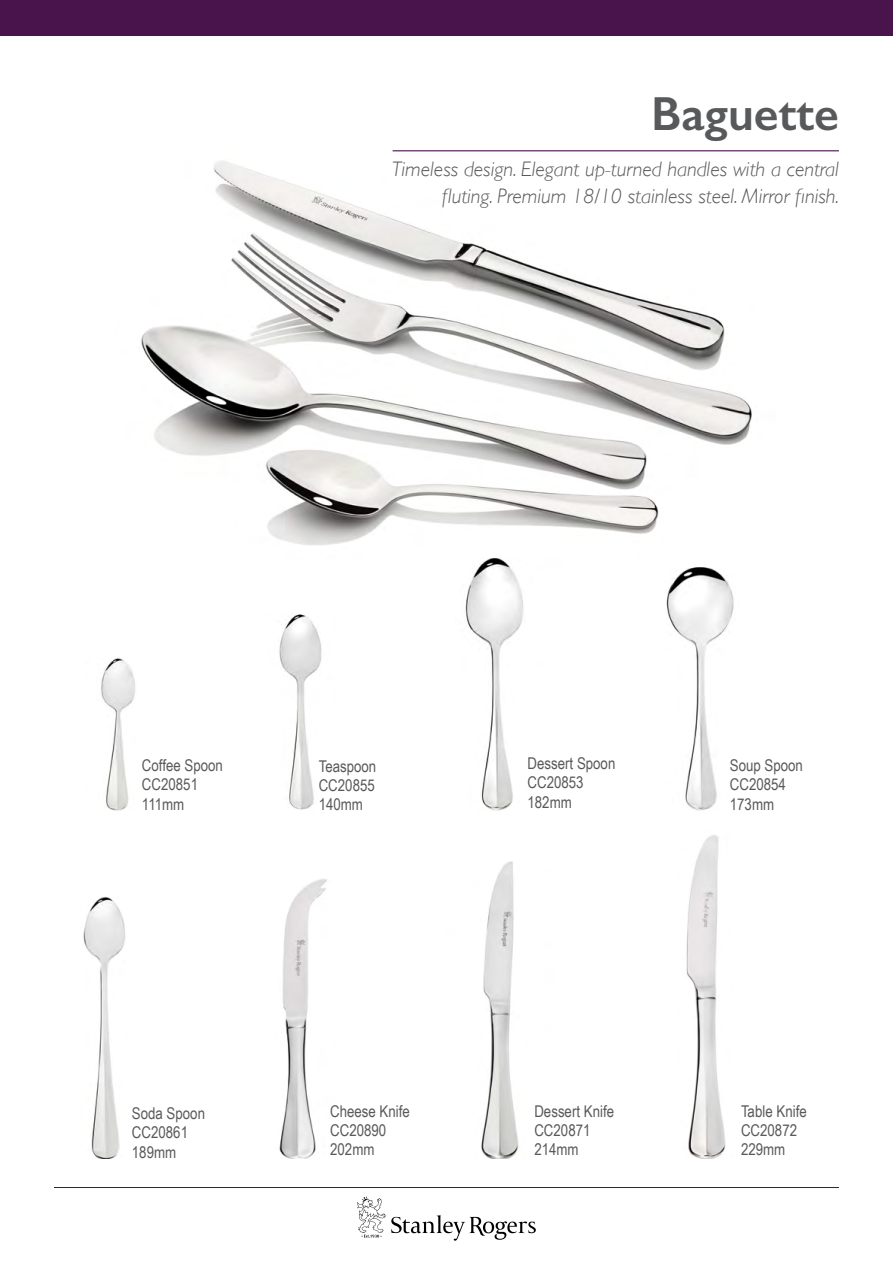
<style>
.page{position:relative;width:893px;height:1263px;background:#fff}
.page>*{position:absolute;margin:0;border:0;box-sizing:border-box;transform-origin:0 0}
.t1{font:600 48px "Gill Sans";color:#58595b}
.t2{font:italic 300 21px/27px "Gill Sans";color:#58595b;text-align:right}
.t3{font:16.2px/18.9px "Arial Narrow";color:#58595b}
</style>
<div class="page">
<img style="left:279px;top:879px;width:48px;height:280px">
<img style="left:83px;top:897px;width:42px;height:262px">
<img style="left:481px;top:861px;width:38px;height:298px">
<img style="left:686px;top:835px;width:40px;height:324px">
<img style="left:141px;top:150px;width:634px;height:395px">
<div style="left:0;top:0;width:893px;height:35px;background:#49134c"></div>
<hr style="left:393px;top:150px;width:446px;height:1px;background:#49134c">
<svg style="left:357px;top:1196px;width:179px;height:45px"></svg>
<hr style="left:54px;top:1187px;width:785px;height:1px;background:#49134c">
<img style="left:279px;top:614px;width:43px;height:196px">
<img style="left:101px;top:658px;width:34px;height:152px">
<img style="left:465px;top:558px;width:59px;height:252px">
<img style="left:666px;top:567px;width:68px;height:243px">
<h1 class="t1" style="left:651px;top:85px;width:189px">Baguette</h1>
<p class="t2" style="left:392px;top:156px;width:449px">Timeless design. Elegant up-turned handles with a central fluting. Premium 18/10 stainless steel. Mirror finish.</p>
<p class="t3" style="left:142px;top:756px;width:83px">Coffee Spoon<br>CC20851</p>
<p class="t3" style="left:319px;top:756px;width:59px">Teaspoon<br>CC20855</p>
<p class="t3" style="left:527px;top:753px;width:89px">Dessert Spoon<br>CC20853</p>
<p class="t3" style="left:730px;top:756px;width:75px">Soup Spoon<br>CC20854</p>
<p class="t3" style="left:142px;top:794px;width:44px">111mm</p>
<p class="t3" style="left:319px;top:794px;width:46px">140mm</p>
<p class="t3" style="left:527px;top:792px;width:46px">182mm</p>
<p class="t3" style="left:730px;top:794px;width:46px">173mm</p>
<p class="t3" style="left:132px;top:1104px;width:75px">Soda Spoon<br>CC20861</p>
<p class="t3" style="left:330px;top:1101px;width:81px">Cheese Knife<br>CC20890</p>
<p class="t3" style="left:534px;top:1101px;width:81px">Dessert Knife<br>CC20871</p>
<p class="t3" style="left:741px;top:1101px;width:67px">Table Knife<br>CC20872</p>
<p class="t3" style="left:132px;top:1142px;width:46px">189mm</p>
<p class="t3" style="left:330px;top:1139px;width:46px">202mm</p>
<p class="t3" style="left:534px;top:1139px;width:46px">214mm</p>
<p class="t3" style="left:741px;top:1139px;width:46px">229mm</p>
</div>
